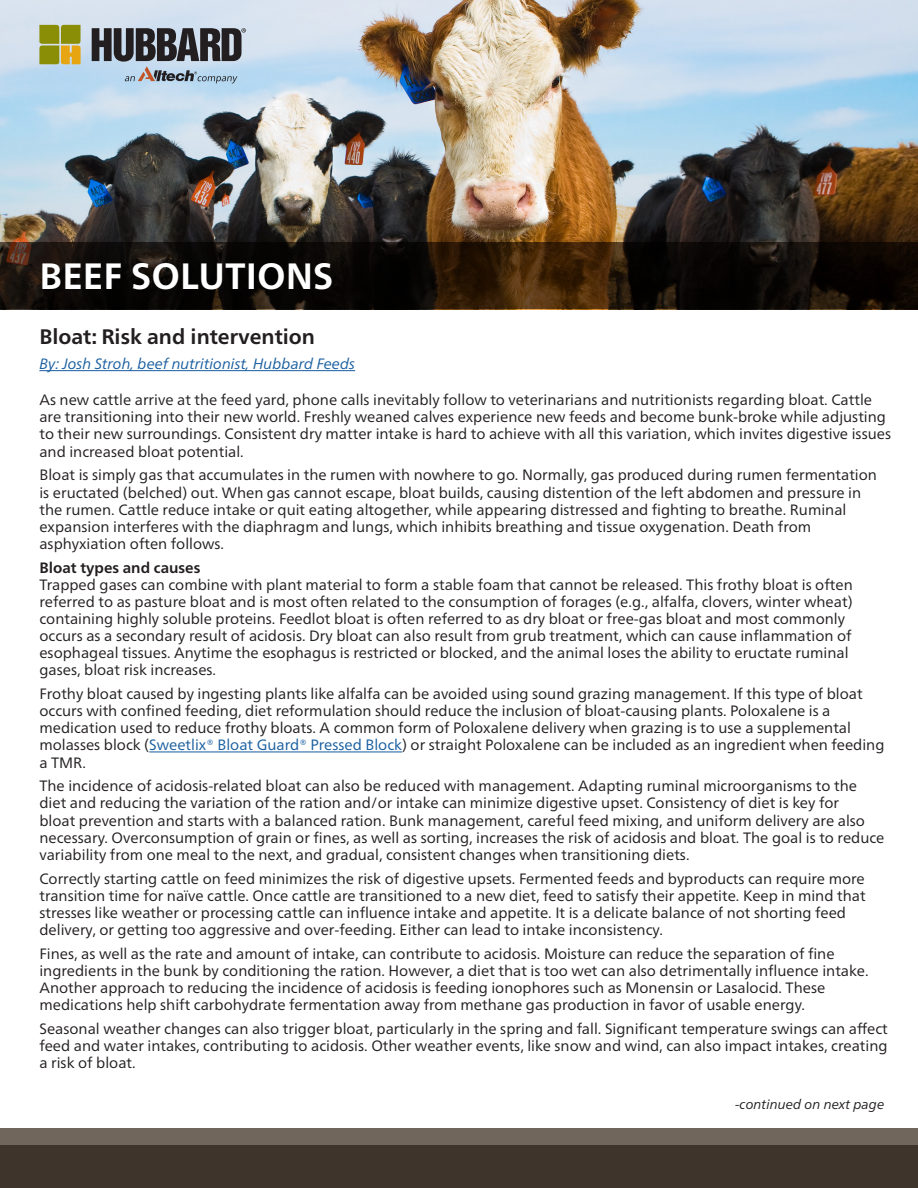
<style>
.page{position:relative;width:918px;height:1188px;background:#fff}
.page>*{position:absolute;margin:0;border:0;box-sizing:border-box;transform-origin:0 0}
.t1{font:700 36.6px "Frutiger Neue LTW1 G";color:#fff}
.t2{font:700 21px "Frutiger Neue LTW1 G";color:#231f20}
.t3{font:15px/17.1px "Frutiger Neue LTW1 G";color:#231f20}
.t4{font:italic 15px "Frutiger Neue LTW1 G";color:#175d9e}
.t5{font:700 15px "Frutiger Neue LTW1 G";color:#231f20}
.t6{font:italic 13.5px "Frutiger Neue LTW1 G";color:#231f20}
.s1{color:#175d9e}
</style>
<div class="page">
<img style="left:0;top:0;width:918px;height:242px">
<svg style="left:0;top:242px;width:918px;height:67px;background:#170e07"></svg>
<div style="left:0;top:1129px;width:918px;height:59px;background:#71665c"></div>
<div style="left:0;top:1145px;width:918px;height:43px;background:#3e342c"></div>
<hr style="left:39px;top:370px;width:316px;height:1px;background:#175d9e">
<hr style="left:149px;top:752px;width:253px;height:1px;background:#175d9e">
<svg style="left:92px;top:28px;width:154px;height:55px;background:#767f8a"></svg>
<svg style="left:39px;top:25px;width:42px;height:39px;background:#a59c25"></svg>
<p class="t1" style="left:39px;top:250px;width:295px">BEEF SOLUTIONS</p>
<p class="t2" style="left:39px;top:322px;width:277px">Bloat: Risk and intervention</p>
<p class="t4" style="left:39px;top:353px;width:317px">By: Josh Stroh, beef nutritionist, Hubbard Feeds</p>
<p class="t3" style="left:39px;top:390px;width:853px">As new cattle arrive at the feed yard, phone calls inevitably follow to veterinarians and nutritionists regarding bloat. Cattle are transitioning into their new world. Freshly weaned calves experience new feeds and become bunk-broke while adjusting to their new surroundings. Consistent dry matter intake is hard to achieve with all this variation, which invites digestive issues and increased bloat potential.</p>
<p class="t3" style="left:39px;top:466px;width:839px">Bloat is simply gas that accumulates in the rumen with nowhere to go. Normally, gas produced during rumen fermentation is eructated (belched) out. When gas cannot escape, bloat builds, causing distention of the left abdomen and pressure in the rumen. Cattle reduce intake or quit eating altogether, while appearing distressed and fighting to breathe. Ruminal expansion interferes with the diaphragm and lungs, which inhibits breathing and tissue oxygenation. Death from asphyxiation often follows.</p>
<p class="t5" style="left:39px;top:557px;width:162px">Bloat types and causes</p>
<p class="t3" style="left:39px;top:575px;width:815px">Trapped gases can combine with plant material to form a stable foam that cannot be released. This frothy bloat is often referred to as pasture bloat and is most often related to the consumption of forages (e.g., alfalfa, clovers, winter wheat) containing highly soluble proteins. Feedlot bloat is often referred to as dry bloat or free-gas bloat and most commonly occurs as a secondary result of acidosis. Dry bloat can also result from grub treatment, which can cause inflammation of esophageal tissues. Anytime the esophagus is restricted or blocked, and the animal loses the ability to eructate ruminal gases, bloat risk increases.</p>
<p class="t3" style="left:39px;top:684px;width:847px">Frothy bloat caused by ingesting plants like alfalfa can be avoided using sound grazing management. If this type of bloat occurs with confined feeding, diet reformulation should reduce the inclusion of bloat-causing plants. Poloxalene is a medication used to reduce frothy bloats. A common form of Poloxalene delivery when grazing is to use a supplemental molasses block (<span class="s1">Sweetlix® Bloat Guard® Pressed Block</span>) or straight Poloxalene can be included as an ingredient when feeding a TMR.</p>
<p class="t3" style="left:39px;top:776px;width:847px">The incidence of acidosis-related bloat can also be reduced with management. Adapting ruminal microorganisms to the diet and reducing the variation of the ration and/or intake can minimize digestive upset. Consistency of diet is key for<br>bloat prevention and starts with a balanced ration. Bunk management, careful feed mixing, and uniform delivery are also necessary. Overconsumption of grain or fines, as well as sorting, increases the risk of acidosis and bloat. The goal is to reduce variability from one meal to the next, and gradual, consistent changes when transitioning diets.</p>
<p class="t3" style="left:39px;top:869px;width:828px">Correctly starting cattle on feed minimizes the risk of digestive upsets. Fermented feeds and byproducts can require more transition time for naïve cattle. Once cattle are transitioned to a new diet, feed to satisfy their appetite. Keep in mind that stresses like weather or processing cattle can influence intake and appetite. It is a delicate balance of not shorting feed delivery, or getting too aggressive and over-feeding. Either can lead to intake inconsistency.</p>
<p class="t3" style="left:39px;top:944px;width:831px">Fines, as well as the rate and amount of intake, can contribute to acidosis. Moisture can reduce the separation of fine ingredients in the bunk by conditioning the ration. However, a diet that is too wet can also detrimentally influence intake.<br>Another approach to reducing the incidence of acidosis is feeding ionophores such as Monensin or Lasalocid. These medications help shift carbohydrate fermentation away from methane gas production in favor of usable energy.</p>
<p class="t3" style="left:39px;top:1019px;width:850px;text-align:justify">Seasonal weather changes can also trigger bloat, particularly in the spring and fall. Significant temperature swings can affect feed and water intakes, contributing to acidosis. Other weather events, like snow and wind, can also impact intakes, creating a risk of bloat.</p>
<p class="t6" style="left:735px;top:1095px;width:151px">-continued on next page</p>
</div>
